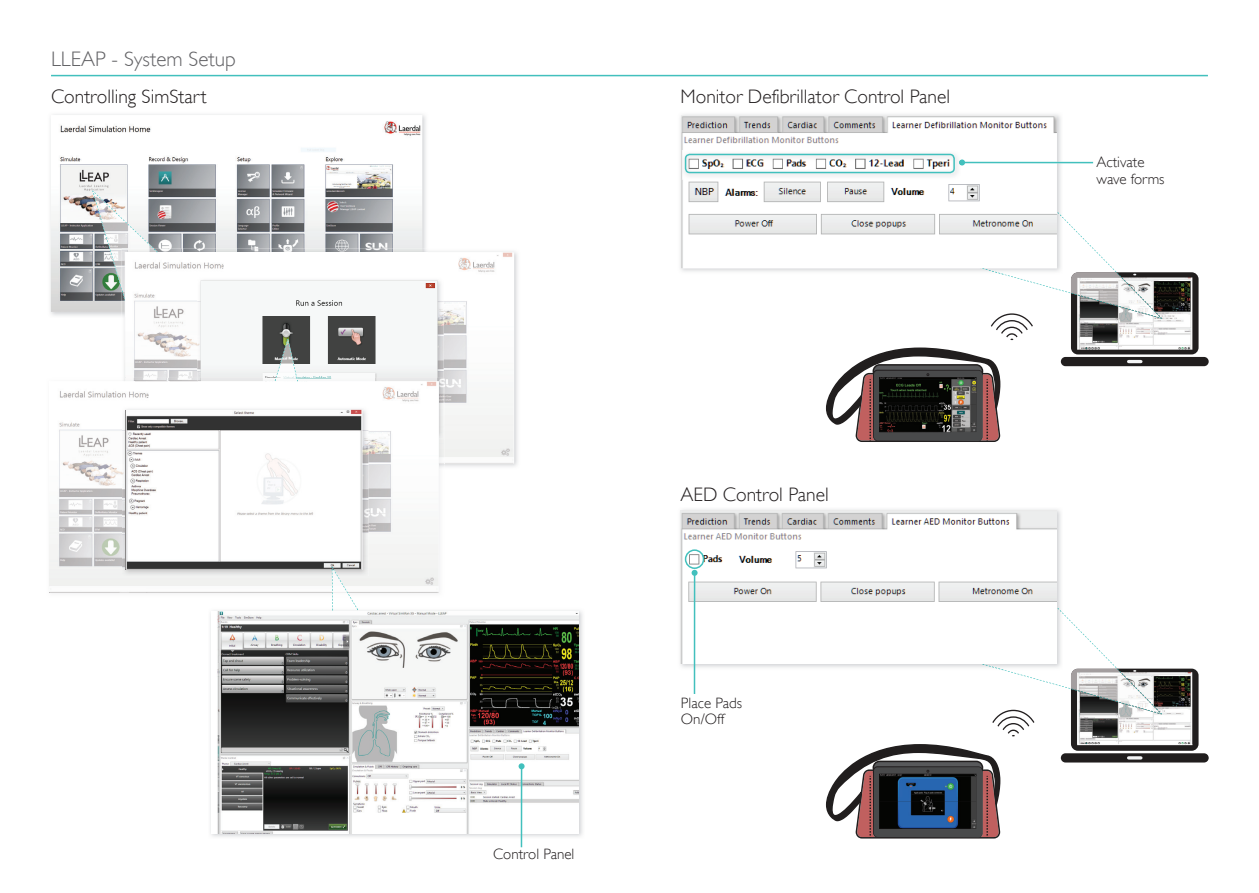
<style>
.page{position:relative;width:1259px;height:893px;background:#fff}
.page>*{position:absolute;margin:0;border:0;box-sizing:border-box;transform-origin:0 0}
.t1{font:300 21px "Gill Alt One";color:#636366}
.t2{font:300 19.5px "Gill Alt One";color:#231f20}
.t3{font:300 15px/16.5px "Gill Alt One";color:#231f20}
</style>
<div class="page">
<div style="left:1060px;top:753px;width:148px;height:9px;background:#211e1e;border-radius:5px"></div>
<div style="left:1060px;top:357px;width:148px;height:9px;background:#211e1e;border-radius:5px"></div>
<img style="left:50px;top:114px;width:376px;height:202px">
<img style="left:51px;top:115px;width:71px;height:197px">
<hr style="left:51px;top:75px;width:1157px;height:1px;background:#42c0bd">
<img style="left:217px;top:249px;width:205px;height:3px">
<svg style="left:92px;top:191px;width:125px;height:167px"></svg>
<img style="left:125px;top:252px;width:97px;height:126px">
<img style="left:222px;top:252px;width:292px;height:53px">
<img style="left:443px;top:305px;width:71px;height:158px">
<img style="left:197px;top:277px;width:246px;height:101px">
<img style="left:201px;top:281px;width:236px;height:97px">
<img style="left:126px;top:378px;width:318px;height:85px">
<svg style="left:236px;top:339px;width:90px;height:42px"></svg>
<img style="left:50px;top:381px;width:97px;height:205px">
<img style="left:147px;top:381px;width:291px;height:53px">
<img style="left:368px;top:434px;width:70px;height:133px">
<img style="left:122px;top:406px;width:246px;height:170px">
<img style="left:125px;top:410px;width:237px;height:160px">
<img style="left:680px;top:114px;width:383px;height:158px">
<svg style="left:816px;top:194px;width:382px;height:248px"></svg>
<img style="left:681px;top:115px;width:376px;height:153px">
<hr style="left:962px;top:162px;width:131px;height:1px;background:#42c0bd">
<img style="left:681px;top:150px;width:280px;height:29px">
<svg style="left:959px;top:159px;width:6px;height:6px"></svg>
<div style="left:685px;top:154px;width:270px;height:19px;border:2px solid #42c0bd;border-radius:4px"></div>
<svg style="left:825px;top:613px;width:373px;height:225px"></svg>
<img style="left:680px;top:509px;width:381px;height:161px">
<img style="left:954px;top:590px;width:109px;height:80px">
<img style="left:953px;top:664px;width:37px;height:3px">
<img style="left:1057px;top:592px;width:6px;height:22px">
<img style="left:681px;top:511px;width:376px;height:153px">
<hr style="left:694px;top:573px;width:1px;height:121px;background:#42c0bd">
<svg style="left:691px;top:570px;width:6px;height:6px"></svg>
<div style="left:685px;top:549px;width:19px;height:20px;border:2px solid #42c0bd;border-radius:50%"></div>
<img style="left:217px;top:611px;width:362px;height:222px">
<hr style="left:521px;top:766px;width:1px;height:81px;background:#42c0bd">
<svg style="left:332px;top:567px;width:192px;height:209px"></svg>
<p class="t1" style="left:51px;top:46px;width:186px">LLEAP - System Setup</p>
<p class="t2" style="left:51px;top:85px;width:157px">Controlling SimStart</p>
<p class="t2" style="left:680px;top:85px;width:271px">Monitor Defibrillator Control Panel</p>
<p class="t3" style="left:493px;top:846px;width:83px">Control Panel</p>
<p class="t2" style="left:680px;top:483px;width:150px">AED Control Panel</p>
<p class="t3" style="left:681px;top:694px;width:63px">Place Pads<br>On/Off</p>
<p class="t3" style="left:1096px;top:154px;width:70px">Activate wave forms</p>
</div>
